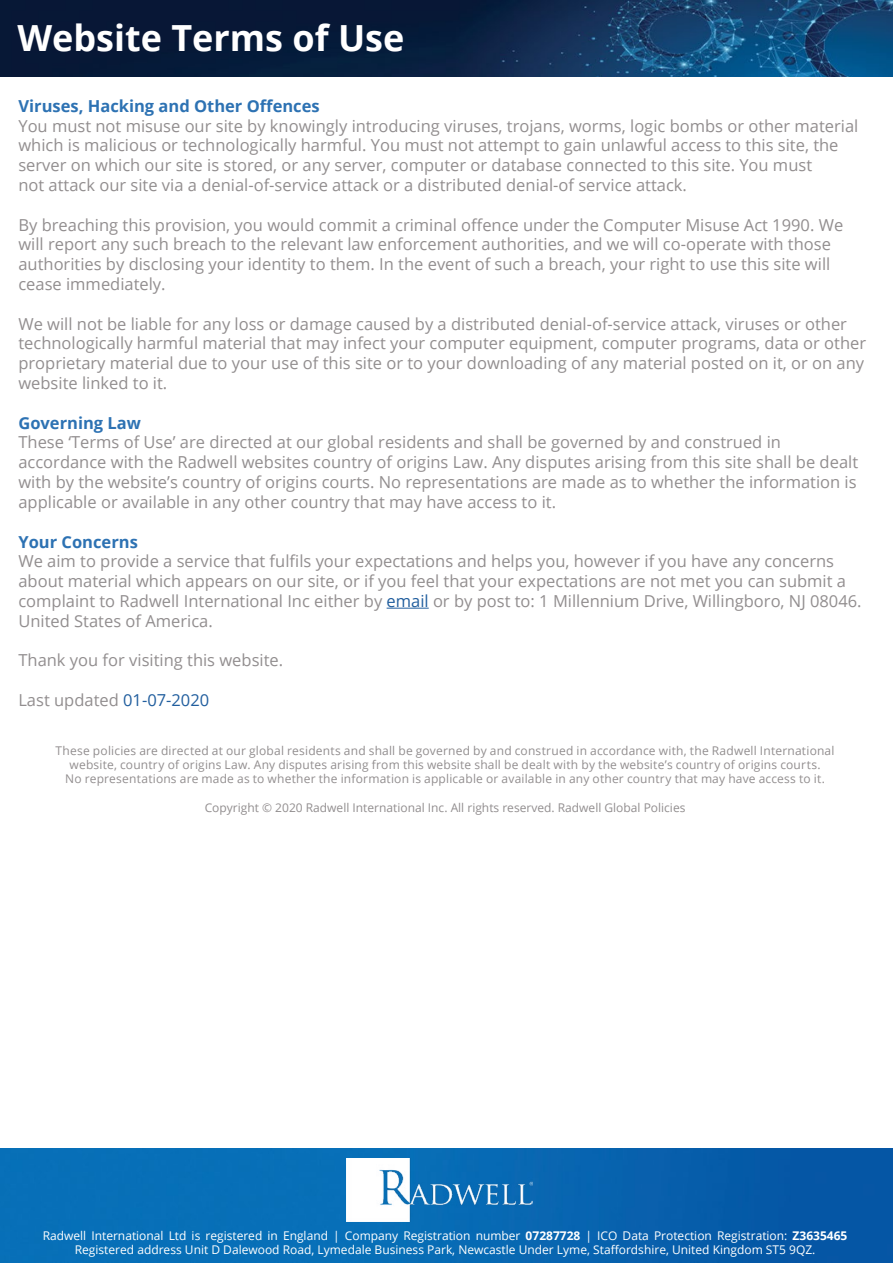
<style>
.page{position:relative;width:893px;height:1263px;background:#fff}
.page>*{position:absolute;margin:0;border:0;box-sizing:border-box;transform-origin:0 0}
.t1{font:700 36px "Open Sans";color:#fff}
.t2{font:16.5px/19.8px "Open Sans";color:#928e8f}
.t3{font:700 16.5px "Open Sans";color:#2d72b3}
.t4{font:12px/14.4px "Open Sans";letter-spacing:.015em;color:#928e8f;text-align:center}
.t5{font:12px/14.4px "Open Sans";color:#fff;text-align:center}
.s1{color:#215e9e}
.s2{font-weight:700}
</style>
<div class="page">
<img style="left:0;top:1148px;width:893px;height:115px">
<img style="left:346px;top:1158px;width:186px;height:64px">
<hr style="left:387px;top:608px;width:42px;height:1px;background:#215e9e">
<img style="left:0;top:0;width:893px;height:77px">
<h1 class="t1" style="left:17px;top:12px;width:389px">Website Terms of Use</h1>
<p class="t3" style="left:18px;top:94px;width:303px">Viruses, Hacking and Other Offences</p>
<p class="t2" style="left:18px;top:115px;width:841px">You must not misuse our site by knowingly introducing viruses, trojans, worms, logic bombs or other material which is malicious or technologically harmful. You must not attempt to gain unlawful access to this site, the server on which our site is stored, or any server, computer or database connected to this site. You must<br>not attack our site via a denial-of-service attack or a distributed denial-of service attack.</p>
<p class="t2" style="left:18px;top:214px;width:826px">By breaching this provision, you would commit a criminal offence under the Computer Misuse Act 1990. We will report any such breach to the relevant law enforcement authorities, and we will co-operate with those authorities by disclosing your identity to them. In the event of such a breach, your right to use this site will cease immediately.</p>
<p class="t2" style="left:18px;top:313px;width:849px">We will not be liable for any loss or damage caused by a distributed denial-of-service attack, viruses or other technologically harmful material that may infect your computer equipment, computer programs, data or other proprietary material due to your use of this site or to your downloading of any material posted on it, or on any website linked to it.</p>
<p class="t3" style="left:18px;top:411px;width:124px">Governing Law</p>
<p class="t2" style="left:18px;top:432px;width:841px">These ‘Terms of Use’ are directed at our global residents and shall be governed by and construed in accordance with the Radwell websites country of origins Law. Any disputes arising from this site shall be dealt with by the website’s country of origins courts. No representations are made as to whether the information is applicable or available in any other country that may have access to it.</p>
<p class="t3" style="left:18px;top:530px;width:121px">Your Concerns</p>
<p class="t2" style="left:18px;top:551px;width:845px">We aim to provide a service that fulfils your expectations and helps you, however if you have any concerns about material which appears on our site, or if you feel that your expectations are not met you can submit a complaint to Radwell International Inc either by <span class="s1">email</span> or by post to: 1 Millennium Drive, Willingboro, NJ 08046.<br>United States of America.</p>
<p class="t2" style="left:18px;top:650px;width:266px">Thank you for visiting this website.</p>
<p class="t2" style="left:18px;top:690px;width:192px">Last updated <span class="s1">01-07-2020</span></p>
<p class="t4" style="left:56px;top:743px;width:780px">These policies are directed at our global residents and shall be governed by and construed in accordance with, the Radwell International website, country of origins Law. Any disputes arising from this website shall be dealt with by the website’s country of origins courts.<br>No representations are made as to whether the information is applicable or available in any other country that may have access to it.</p>
<p class="t4" style="left:205px;top:800px;width:482px">Copyright © 2020 Radwell International Inc. All rights reserved. Radwell Global Policies</p>
<p class="t5" style="left:43px;top:1228px;width:806px">Radwell International Ltd is registered in England | Company Registration number <span class="s2">07287728</span> | ICO Data Protection Registration: <span class="s2">Z3635465<br></span>Registered address Unit D Dalewood Road, Lymedale Business Park, Newcastle Under Lyme, Staffordshire, United Kingdom ST5 9QZ.</p>
</div>
